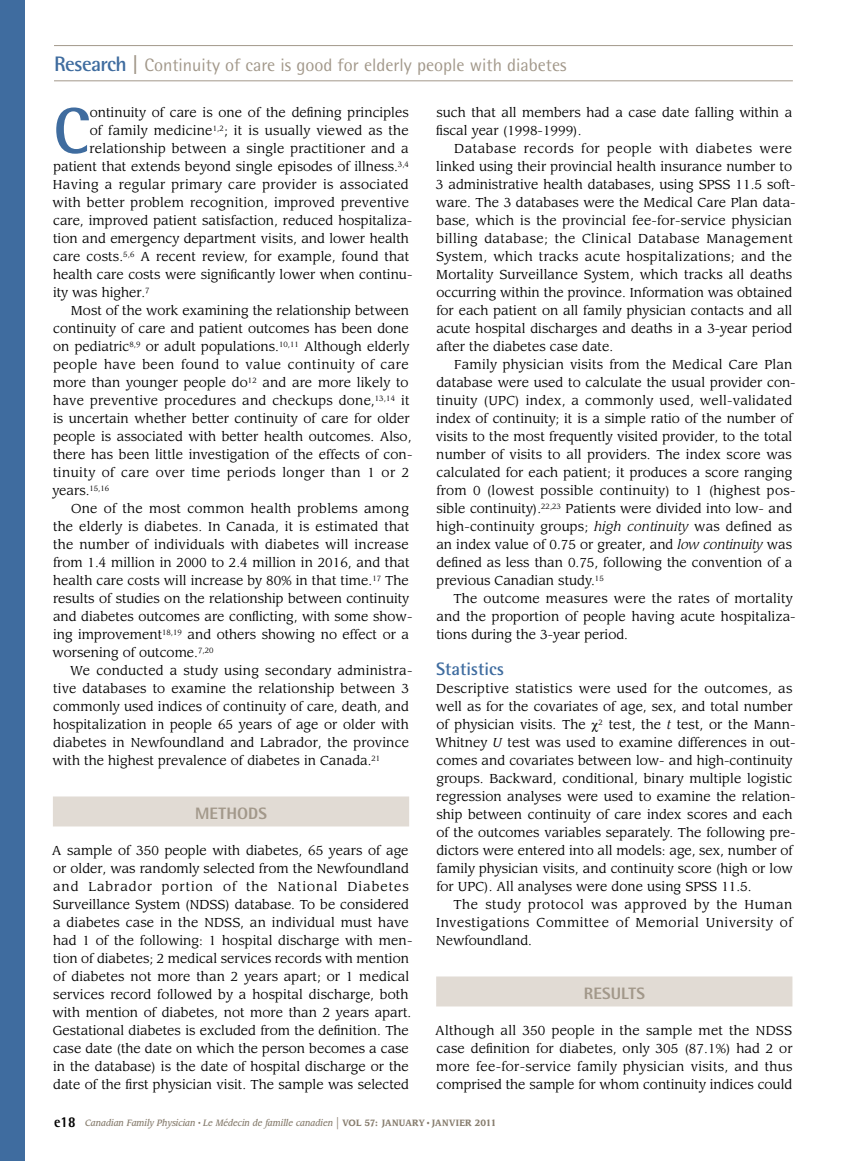
<style>
.page{position:relative;width:851px;height:1161px;background:#fff}
.page>*{position:absolute;margin:0;border:0;box-sizing:border-box;transform-origin:0 0}
.t1{font:700 64.95px "Rotis Semi Sans Std";color:#3f6c9f}
.t2{font:18px "Rotis Semi Sans Std";color:#a2988a}
.t3{font:700 18px "Rotis Semi Sans Std";color:#3f6c9f}
.t4{font:800 16.5px "Rotis Semi Sans Std";letter-spacing:.005em;color:#a2988a}
.t5{font:12.75px/18px "Leawood Std";color:#000}
.t6{font:12.75px "Leawood Std";letter-spacing:.02em;color:#000}
.t7{font:12.75px "Leawood Std";letter-spacing:.025em;color:#000}
.t8{font:12.75px "Leawood Std";letter-spacing:.035em;color:#000}
.t9{font:12.75px "Leawood Std";letter-spacing:.03em;color:#000}
.t10{font:italic 500 9px "Leawood Std";color:#887e6f;scale:.9 1}
.s1{font-weight:700;font-size:21px;color:#3f6c9f}
.s2{font-weight:700;font-size:21px}
.s3{font-style:italic}
.s4{font-family:"Rotis Semi Sans Std";font-weight:800;font-style:normal;font-size:15px;color:#000}
.s5{font-weight:400;font-style:normal;font-size:15px}
.s6{font-weight:700;font-style:normal}
.s7{font-family:"Times";font-weight:400;font-style:normal}
</style>
<div class="page">
<div style="left:0;top:0;width:24px;height:1161px;background:#3f6c9f"></div>
<hr style="left:54px;top:45px;width:738px;height:1px;background:#a2988a">
<hr style="left:54px;top:80px;width:738px;height:1px;background:#a2988a">
<div style="left:53px;top:796px;width:356px;height:30px;background:#e1dbd4"></div>
<div style="left:436px;top:976px;width:356px;height:30px;background:#e1dbd4"></div>
<h2 class="t2" style="left:54px;top:55px;width:514px"><span class="s1">Research</span> <span class="s2">|</span> Continuity of care is good for elderly people with diabetes</h2>
<h1 class="t1" style="left:53px;top:91px;width:38px">C</h1>
<p class="t5" style="left:90px;top:104px;width:320px">ontinuity of care is one of the defining principles</p>
<p class="t5" style="left:436px;top:104px;width:357px">such that all members had a case date falling within a fiscal year (1998-1999).</p>
<p class="t5" style="left:436px;top:140px;width:361px;text-indent:18px">Database records for people with diabetes were linked using their provincial health insurance number to 3 administrative health databases, using SPSS 11.5 soft&shy;ware. The 3 databases were the Medical Care Plan data&shy;base, which is the provincial fee-for-service physician billing database; the Clinical Database Management System, which tracks acute hospitalizations; and the Mortality Surveillance System, which tracks all deaths occurring within the province. Information was obtained for each patient on all family physician contacts and all acute hospital discharges and deaths in a 3-year period after the diabetes case date.</p>
<p class="t5" style="left:435px;top:356px;width:361px;text-indent:18px">Family physician visits from the Medical Care Plan database were used to calculate the usual provider con&shy;tinuity (UPC) index, a commonly used, well-validated index of continuity; it is a simple ratio of the number of visits to the most frequently visited provider, to the total number of visits to all providers. The index score was calculated for each patient; it produces a score ranging from 0 (lowest possible continuity) to 1 (highest pos&shy;sible continuity).<sup>22,23</sup> Patients were divided into low- and high-continuity groups; <span class="s3">high continuity</span> was defined as an index value of 0.75 or greater, and <span class="s3">low continuity</span> was defined as less than 0.75, following the convention of a previous Canadian study.<sup>15</sup></p>
<p class="t5" style="left:436px;top:590px;width:361px;text-indent:17px">The outcome measures were the rates of mortality and the proportion of people having acute hospitaliza&shy;tions during the 3-year period.</p>
<h2 class="t3" style="left:436px;top:658px;width:69px">Statistics</h2>
<p class="t5" style="left:435px;top:680px;width:362px">Descriptive statistics were used for the outcomes, as well as for the covariates of age, sex, and total number of physician visits. The <sup>2</sup> test, the <span class="s3">t</span> test, or the Mann-Whitney <span class="s3">U</span> test was used to examine differences in out&shy;comes and covariates between low- and high-continuity groups. Backward, conditional, binary multiple logistic regression analyses were used to examine the relation&shy;ship between continuity of care index scores and each of the outcomes variables separately. The following pre&shy;dictors were entered into all models: age, sex, number of family physician visits, and continuity score (high or low for UPC). All analyses were done using SPSS 11.5.</p>
<p class="t5" style="left:436px;top:896px;width:358px;text-align:justify;text-indent:17px">The study protocol was approved by the Human Investigations Committee of Memorial University of Newfoundland.</p>
<p class="t5" style="left:90px;top:122px;width:320px">of family medicine<sup>1,2</sup>; it is usually viewed as the</p>
<p class="t5" style="left:89px;top:140px;width:321px">relationship between a single practitioner and a</p>
<p class="t5" style="left:53px;top:158px;width:357px">patient that extends beyond single episodes of illness.<sup>3,4</sup></p>
<p class="t7" style="left:53px;top:177px;width:357px">Having a regular primary care provider is associated</p>
<p class="t5" style="left:52px;top:194px;width:358px">with better problem recognition, improved preventive</p>
<p class="t5" style="left:53px;top:212px;width:360px">care, improved patient satisfaction, reduced hospitaliza-</p>
<p class="t5" style="left:53px;top:230px;width:357px">tion and emergency department visits, and lower health</p>
<p class="t5" style="left:53px;top:248px;width:358px">care costs.<sup>5,6</sup> A recent review, for example, found that</p>
<p class="t5" style="left:53px;top:266px;width:361px">health care costs were significantly lower when continu-</p>
<p class="t5" style="left:53px;top:284px;width:98px">ity was higher.<sup>7</sup></p>
<p class="t5" style="left:71px;top:302px;width:339px">Most of the work examining the relationship between</p>
<p class="t5" style="left:53px;top:320px;width:357px">continuity of care and patient outcomes has been done</p>
<p class="t5" style="left:53px;top:338px;width:357px">on pediatric<sup>8,9</sup> or adult populations.<sup>10,11</sup> Although elderly</p>
<p class="t8" style="left:53px;top:357px;width:357px">people have been found to value continuity of care</p>
<p class="t5" style="left:53px;top:374px;width:357px">more than younger people do<sup>12</sup> and are more likely to</p>
<p class="t5" style="left:53px;top:392px;width:358px">have preventive procedures and checkups done,<sup>13,14</sup> it</p>
<p class="t5" style="left:53px;top:410px;width:358px">is uncertain whether better continuity of care for older</p>
<p class="t5" style="left:53px;top:428px;width:359px">people is associated with better health outcomes. Also,</p>
<p class="t5" style="left:53px;top:446px;width:361px">there has been little investigation of the effects of con-</p>
<p class="t9" style="left:53px;top:465px;width:358px">tinuity of care over time periods longer than 1 or 2</p>
<p class="t5" style="left:52px;top:482px;width:58px">years.<sup>15,16</sup></p>
<p class="t6" style="left:71px;top:501px;width:339px">One of the most common health problems among</p>
<p class="t5" style="left:53px;top:518px;width:358px">the elderly is diabetes. In Canada, it is estimated that</p>
<p class="t5" style="left:53px;top:536px;width:357px">the number of individuals with diabetes will increase</p>
<p class="t5" style="left:53px;top:554px;width:358px">from 1.4 million in 2000 to 2.4 million in 2016, and that</p>
<p class="t5" style="left:53px;top:572px;width:357px">health care costs will increase by 80% in that time.<sup>17</sup> The</p>
<p class="t5" style="left:53px;top:590px;width:357px">results of studies on the relationship between continuity</p>
<p class="t5" style="left:53px;top:608px;width:361px">and diabetes outcomes are conflicting, with some show-</p>
<p class="t5" style="left:53px;top:626px;width:357px">ing improvement<sup>18,19</sup> and others showing no effect or a</p>
<p class="t5" style="left:52px;top:644px;width:162px">worsening of outcome.<sup>7,20</sup></p>
<p class="t6" style="left:70px;top:663px;width:344px">We conducted a study using secondary administra-</p>
<p class="t5" style="left:53px;top:680px;width:357px">tive databases to examine the relationship between 3</p>
<p class="t5" style="left:53px;top:698px;width:357px">commonly used indices of continuity of care, death, and</p>
<p class="t5" style="left:53px;top:716px;width:357px">hospitalization in people 65 years of age or older with</p>
<p class="t5" style="left:53px;top:734px;width:357px">diabetes in Newfoundland and Labrador, the province</p>
<p class="t5" style="left:52px;top:752px;width:329px">with the highest prevalence of diabetes in Canada.<sup>21</sup></p>
<p class="t4" style="left:195px;top:803px;width:73px">METHODS</p>
<p class="t5" style="left:52px;top:842px;width:362px">A sample of 350 people with diabetes, 65 years of age or older, was randomly selected from the Newfoundland and Labrador portion of the National Diabetes Surveillance System (NDSS) database. To be considered a diabetes case in the NDSS, an individual must have had 1 of the following: 1 hospital discharge with men&shy;tion of diabetes; 2 medical services records with mention of diabetes not more than 2 years apart; or 1 medical services record followed by a hospital discharge, both with mention of diabetes, not more than 2 years apart.<br>Gestational diabetes is excluded from the definition. The case date (the date on which the person becomes a case in the database) is the date of hospital discharge or the date of the first physician visit. The sample was selected</p>
<p class="t4" style="left:583px;top:983px;width:63px">RESULTS</p>
<p class="t5" style="left:435px;top:1022px;width:359px;text-align:justify">Although all 350 people in the sample met the NDSS case definition for diabetes, only 305 (87.1%) had 2 or more fee-for-service family physician visits, and thus comprised the sample for whom continuity indices could</p>
<p class="t10" style="left:54px;top:1118px;width:493px"><span class="s4">e18</span> Canadian Family Physician <sup>•</sup> Le Médecin de famille canadien <span class="s5">|</span> <span class="s6">VOL 57: JANUARY</span> <span class="s7">•</span> <span class="s6">JANVIER 2011</span></p>
</div>
